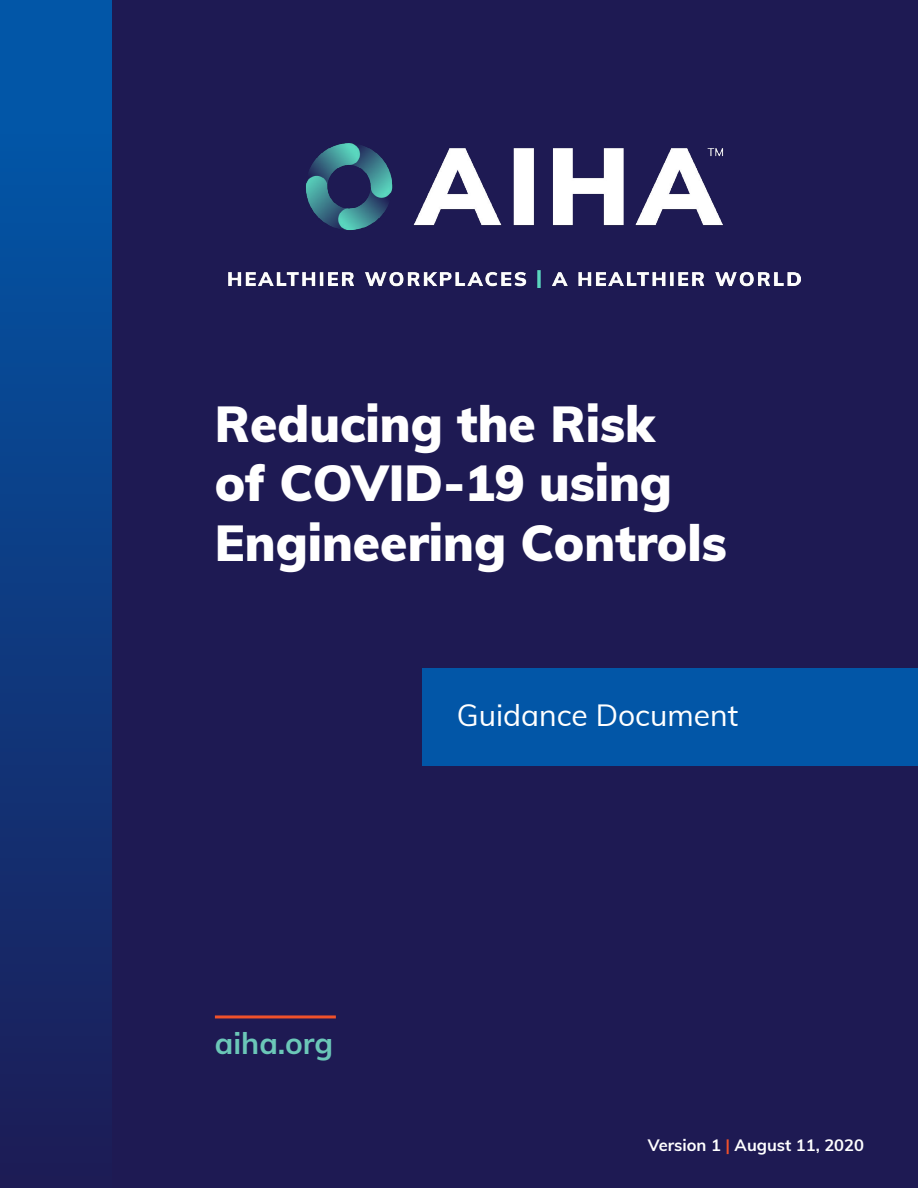
<style>
.page{position:relative;width:918px;height:1188px;background:#1e1a53}
.page>*{position:absolute;margin:0;border:0;box-sizing:border-box;transform-origin:0 0}
.t1{font:900 49.5px/59.4px "Muli";color:#fff}
.t2{font:30px "Muli";color:#fff}
.t3{font:700 30px "Muli";color:#6bc7b8}
.t4{font:700 16.5px "Muli";color:#fff}
.s1{color:#f0512a}
</style>
<div class="page">
<img style="left:229px;top:143px;width:571px;height:144px">
<div style="left:0;top:0;width:111px;height:1188px;background:linear-gradient(to bottom,#005baf,#1c1c56)"></div>
<div style="left:422px;top:668px;width:496px;height:97px;background:#0256a7"></div>
<hr style="left:215px;top:1015px;width:121px;height:3px;background:#f0512a">
<p class="t1" style="left:215px;top:392px;width:513px">Reducing the Risk<br>of COVID-19 using<br>Engineering Controls</p>
<p class="t3" style="left:215px;top:1021px;width:120px">aiha.org</p>
<p class="t2" style="left:457px;top:694px;width:283px">Guidance Document</p>
<p class="t4" style="left:648px;top:1133px;width:218px">Version 1 <span class="s1">|</span> August 11, 2020</p>
</div>
